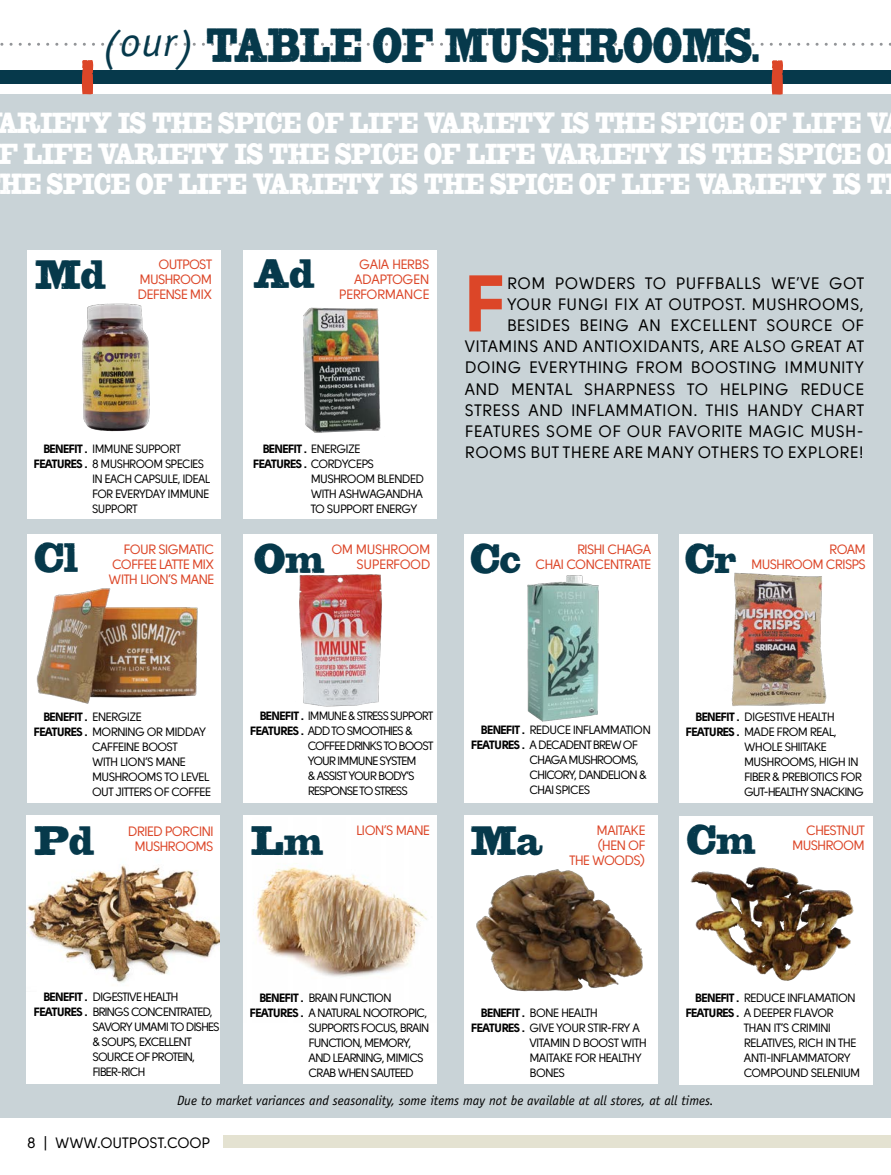
<style>
.page{position:relative;width:891px;height:1175px;background:#fff}
.page>*{position:absolute;margin:0;border:0;box-sizing:border-box;transform-origin:0 0}
.Intro_Paragraph_11pt{font:900 79.95px "Solomon";color:#dc4628}
.Bootstrap_Header_26p{font:52.5px "Bootstrap Alternate";color:#06394b;scale:.8 1}
.t1{font:45px "Bootstrap Alternate";color:#06394b}
.t2{font:31.8px/30.6px "Bootstrap Alternate";letter-spacing:-.01em;color:#fff;text-align:justify;scale:.8 1}
.Intro_Paragraph_11pt-2{font:16.5px/21px "Solomon";letter-spacing:.03em;color:#000;text-align:right}
.Bootstrap_Header_26p-2{font:15px "Solomon";color:#000}
.t3{font:13.5px/15px "Solomon";letter-spacing:-.05em;color:#dc4628;text-align:right}
.nutri_info{font:italic 13.5px "Officina Sans Std";color:#000}
.t4{font:13.5px/15px "Solomon";letter-spacing:-.03em;color:#dc4628;text-align:right}
.t5{font:12px/15px "Solomon";letter-spacing:-.07em;color:#000}
.t6{font:12px/15px "Solomon";letter-spacing:-.05em;color:#000}
.t7{font:900 12px "Solomon";letter-spacing:-.05em;color:#000}
.t8{font:12px "Solomon";letter-spacing:-.07em;color:#000;scale:.96 1}
.s1{font-family:"Officina Sans Std";font-style:italic;font-size:42px}
.s2{font-weight:900}
.s3{font-weight:400}
</style>
<div class="page">
<div style="left:0;top:94px;width:891px;height:1024px;background:#c9d3d7"></div>
<div style="left:0;top:70px;width:891px;height:14px;background:#06394b"></div>
<div style="left:223px;top:1135px;width:668px;height:13px;background:#e4e2d1"></div>
<div style="left:243px;top:815px;width:194px;height:269px;background:#fff"></div>
<img style="left:256px;top:867px;width:171px;height:110px">
<div style="left:464px;top:815px;width:193px;height:269px;background:#fff"></div>
<div style="left:679px;top:815px;width:193px;height:269px;background:#fff"></div>
<img style="left:690px;top:867px;width:164px;height:114px">
<img style="left:476px;top:869px;width:167px;height:123px">
<svg style="left:82px;top:60px;width:12px;height:35px"></svg>
<svg style="left:0;top:43px;width:891px;height:3px"></svg>
<div style="left:27px;top:250px;width:193px;height:268px;background:#fff"></div>
<img style="left:82px;top:303px;width:68px;height:129px">
<svg style="left:771px;top:60px;width:12px;height:35px"></svg>
<div style="left:243px;top:250px;width:194px;height:268px;background:#fff"></div>
<img style="left:303px;top:307px;width:78px;height:126px">
<div style="left:243px;top:534px;width:194px;height:268px;background:#fff"></div>
<img style="left:299px;top:574px;width:83px;height:133px">
<div style="left:27px;top:534px;width:193px;height:268px;background:#fff"></div>
<img style="left:36px;top:588px;width:162px;height:116px">
<div style="left:464px;top:534px;width:193px;height:268px;background:#fff"></div>
<img style="left:527px;top:575px;width:72px;height:147px">
<div style="left:679px;top:534px;width:193px;height:268px;background:#fff"></div>
<img style="left:731px;top:572px;width:96px;height:134px">
<div style="left:27px;top:815px;width:193px;height:269px;background:#fff"></div>
<img style="left:27px;top:865px;width:193px;height:118px">
<p class="Bootstrap_Header_26p" style="left:102px;top:17px;width:823px"><span class="s1">(our)</span> TABLE OF MUSHROOMS.</p>
<p class="t2" style="left:-3px;top:111px;width:1115px">ARIETY IS THE SPICE OF LIFE VARIETY IS THE SPICE OF LIFE V F LIFE VARIETY IS THE SPICE OF LIFE VARIETY IS THE SPICE O HE SPICE OF LIFE VARIETY IS THE SPICE OF LIFE VARIETY IS T</p>
<p class="t1" style="left:35px;top:250px;width:73px">Md</p>
<p class="t3" style="left:137px;top:257px;width:76px;text-align:justify;text-indent:21px">OUTPOST MUSHROOM DEFENSE MIX</p>
<p class="t1" style="left:253px;top:249px;width:63px">Ad</p>
<p class="t4" style="left:339px;top:257px;width:92px">GAIA HERBS<br>ADAPTOGEN<br>PERFORMANCE</p>
<p class="t6" style="left:43px;top:441px;width:139px"><span class="s2">BENEFIT .</span> IMMUNE SUPPORT</p>
<p class="t6" style="left:34px;top:456px;width:172px"><span class="s2">FEATURES .</span> 8 MUSHROOM SPECIES</p>
<p class="t5" style="left:92px;top:471px;width:120px;text-align:justify">IN EACH CAPSULE, IDEAL FOR EVERYDAY IMMUNE SUPPORT</p>
<p class="t1" style="left:35px;top:534px;width:45px">Cl</p>
<p class="t3" style="left:109px;top:542px;width:107px;text-align:justify;text-indent:15px">FOUR SIGMATIC COFFEE LATTE MIX WITH LION’S MANE</p>
<p class="t7" style="left:263px;top:442px;width:99px">BENEFIT . <span class="s3">ENERGIZE</span></p>
<p class="t7" style="left:253px;top:457px;width:122px">FEATURES . <span class="s3">CORDYCEPS</span></p>
<p class="t5" style="left:311px;top:471px;width:115px;text-align:justify">MUSHROOM BLENDED WITH ASHWAGANDHA TO SUPPORT ENERGY</p>
<p class="t1" style="left:254px;top:534px;width:73px">Om</p>
<p class="t4" style="left:331px;top:541px;width:101px">OM MUSHROOM<br>SUPERFOOD</p>
<p class="Intro_Paragraph_11pt" style="left:465px;top:256px;width:42px">F</p>
<p class="Intro_Paragraph_11pt-2" style="left:465px;top:273px;width:401px">ROM POWDERS TO PUFFBALLS WE’VE GOT YOUR FUNGI FIX AT OUTPOST. MUSHROOMS, BESIDES BEING AN EXCELLENT SOURCE OF VITAMINS AND ANTIOXIDANTS, ARE ALSO GREAT AT DOING EVERYTHING FROM BOOSTING IMMUNITY AND MENTAL SHARPNESS TO HELPING REDUCE STRESS AND INFLAMMATION. THIS HANDY CHART FEATURES SOME OF OUR FAVORITE MAGIC MUSH-ROOMS BUT THERE ARE MANY OTHERS TO EXPLORE!</p>
<p class="t1" style="left:471px;top:534px;width:52px">Cc</p>
<p class="t3" style="left:535px;top:541px;width:117px">RISHI CHAGA<br>CHAI CONCENTRATE</p>
<p class="t1" style="left:685px;top:534px;width:53px">Cr</p>
<p class="t3" style="left:751px;top:541px;width:116px">ROAM<br>MUSHROOM CRISPS</p>
<p class="t7" style="left:43px;top:709px;width:100px">BENEFIT . <span class="s3">ENERGIZE</span></p>
<p class="t5" style="left:34px;top:724px;width:174px"><span class="s2">FEATURES .</span> MORNING OR MIDDAY</p>
<p class="t6" style="left:92px;top:739px;width:120px">CAFFEINE BOOST<br>WITH LION’S MANE<br>MUSHROOMS TO LEVEL<br>OUT JITTERS OF COFFEE</p>
<p class="t8" style="left:260px;top:709px;width:182px"><span class="s2">BENEFIT .</span> IMMUNE &amp; STRESS SUPPORT</p>
<p class="t5" style="left:250px;top:723px;width:164px"><span class="s2">FEATURES .</span> ADD TO SMOOTHIES &amp;</p>
<p class="t5" style="left:308px;top:738px;width:127px">COFFEE DRINKS TO BOOST<br>YOUR IMMUNE SYSTEM<br>&amp; ASSIST YOUR BODY’S<br>RESPONSE TO STRESS</p>
<p class="t6" style="left:481px;top:722px;width:172px"><span class="s2">BENEFIT .</span> REDUCE INFLAMMATION</p>
<p class="t5" style="left:471px;top:737px;width:168px"><span class="s2">FEATURES .</span> A DECADENT BREW OF</p>
<p class="t5" style="left:529px;top:752px;width:119px">CHAGA MUSHROOMS,<br>CHICORY, DANDELION &amp;<br>CHAI SPICES</p>
<p class="t6" style="left:695px;top:709px;width:141px"><span class="s2">BENEFIT .</span> DIGESTIVE HEALTH</p>
<p class="t6" style="left:686px;top:724px;width:152px"><span class="s2">FEATURES .</span> MADE FROM REAL,</p>
<p class="t5" style="left:744px;top:739px;width:121px">WHOLE SHIITAKE<br>MUSHROOMS, HIGH IN<br>FIBER &amp; PREBIOTICS FOR<br>GUT-HEALTHY SNACKING</p>
<p class="t1" style="left:34px;top:816px;width:62px">Pd</p>
<p class="t3" style="left:128px;top:823px;width:87px;text-align:center">DRIED PORCINI<br>MUSHROOMS</p>
<p class="t1" style="left:251px;top:816px;width:74px">Lm</p>
<p class="t1" style="left:471px;top:816px;width:74px">Ma</p>
<p class="t3" style="left:356px;top:823px;width:75px">LION’S MANE</p>
<p class="t3" style="left:597px;top:823px;width:50px">MAITAKE</p>
<p class="t3" style="left:570px;top:838px;width:77px">(HEN OF<br>THE WOODS)</p>
<p class="t1" style="left:687px;top:815px;width:71px">Cm</p>
<p class="t3" style="left:792px;top:823px;width:74px">CHESTNUT<br>MUSHROOM</p>
<p class="t5" style="left:43px;top:989px;width:137px"><span class="s2">BENEFIT .</span> DIGESTIVE HEALTH</p>
<p class="t5" style="left:34px;top:1004px;width:180px"><span class="s2">FEATURES .</span> BRINGS CONCENTRATED,</p>
<p class="t5" style="left:92px;top:1019px;width:129px">SAVORY UMAMI TO DISHES &amp; SOUPS, EXCELLENT<br>SOURCE OF PROTEIN,<br>FIBER-RICH</p>
<p class="t5" style="left:259px;top:990px;width:134px"><span class="s2">BENEFIT .</span> BRAIN FUNCTION</p>
<p class="t5" style="left:250px;top:1005px;width:179px"><span class="s2">FEATURES .</span> A NATURAL NOOTROPIC,</p>
<p class="t5" style="left:308px;top:1020px;width:123px">SUPPORTS FOCUS, BRAIN<br>FUNCTION, MEMORY,<br>AND LEARNING, MIMICS<br>CRAB WHEN SAUTEED</p>
<p class="nutri_info" style="left:177px;top:1092px;width:538px">Due to market variances and seasonality, some items may not be available at all stores, at all times.</p>
<p class="t6" style="left:695px;top:990px;width:162px"><span class="s2">BENEFIT .</span> REDUCE INFLAMATION</p>
<p class="t6" style="left:686px;top:1005px;width:150px"><span class="s2">FEATURES .</span> A DEEPER FLAVOR</p>
<p class="t6" style="left:744px;top:1020px;width:118px">THAN IT’S CRIMINI<br>RELATIVES, RICH IN THE<br>ANTI-INFLAMMATORY<br>COMPOUND SELENIUM</p>
<p class="t6" style="left:481px;top:1005px;width:119px"><span class="s2">BENEFIT .</span> BONE HEALTH</p>
<p class="t6" style="left:471px;top:1020px;width:170px"><span class="s2">FEATURES .</span> GIVE YOUR STIR-FRY A</p>
<p class="t6" style="left:529px;top:1035px;width:119px">VITAMIN D BOOST WITH<br>MAITAKE FOR HEALTHY<br>BONES</p>
<p class="Bootstrap_Header_26p-2" style="left:27px;top:1134px;width:185px">8 | WWW.OUTPOST.COOP</p>
</div>
